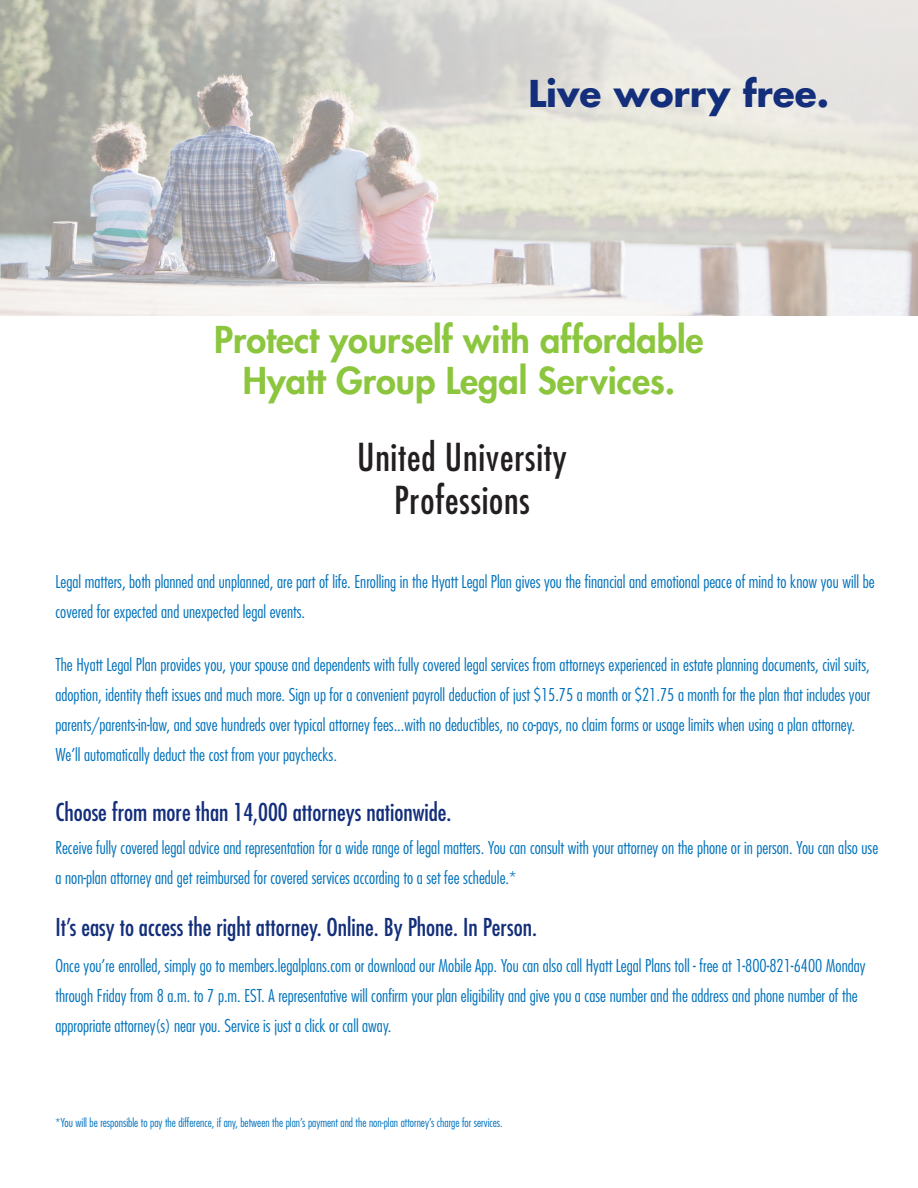
<style>
.page{position:relative;width:918px;height:1188px;background:#fff}
.page>*{position:absolute;margin:0;border:0;box-sizing:border-box;transform-origin:0 0}
.t1{font:condensed 37.5px/43.5px "Futura Std";letter-spacing:.02em;color:#231f20;text-align:center}
.t2{font:800 36px "Futura Std";color:#8bc63e}
.t3{font:700 36px "Futura Std";color:#132e7a}
.t4{font:condensed 24px "Futura Std";color:#132e7a}
.t5{font:300 condensed 17.25px/30px "Futura Std";color:#0072bc}
.t6{font:300 condensed 12px "Futura Std";color:#0072bc}
</style>
<div class="page">
<img style="left:0;top:0;width:918px;height:315px">
<p class="t3" style="left:528px;top:70px;width:302px">Live worry free.</p>
<p class="t2" style="left:214px;top:317px;width:491px">Protect yourself with affordable</p>
<p class="t2" style="left:243px;top:358px;width:434px">Hyatt Group Legal Services.</p>
<p class="t1" style="left:357px;top:435px;width:211px">United University<br>Professions</p>
<p class="t5" style="left:56px;top:567px;width:821px">Legal matters, both planned and unplanned, are part of life. Enrolling in the Hyatt Legal Plan gives you the financial and emotional peace of mind to know you will be covered for expected and unexpected legal events.</p>
<p class="t5" style="left:56px;top:649px;width:816px">The Hyatt Legal Plan provides you, your spouse and dependents with fully covered legal services from attorneys experienced in estate planning documents, civil suits, adoption, identity theft issues and much more. Sign up for a convenient payroll deduction of just $15.75 a month or $21.75 a month for the plan that includes your parents/parents-in-law, and save hundreds over typical attorney fees...with no deductibles, no co-pays, no claim forms or usage limits when using a plan attorney.<br>We’ll automatically deduct the cost from your paychecks.</p>
<p class="t4" style="left:56px;top:797px;width:397px">Choose from more than 14,000 attorneys nationwide.</p>
<p class="t5" style="left:56px;top:832px;width:824px">Receive fully covered legal advice and representation for a wide range of legal matters. You can consult with your attorney on the phone or in person. You can also use a non-plan attorney and get reimbursed for covered services according to a set fee schedule.*</p>
<p class="t4" style="left:56px;top:913px;width:483px">It’s easy to access the right attorney. Online. By Phone. In Person.</p>
<p class="t5" style="left:56px;top:950px;width:812px">Once you’re enrolled, simply go to members.legalplans.com or download our Mobile App. You can also call Hyatt Legal Plans toll - free at 1-800-821-6400 Monday through Friday from 8 a.m. to 7 p.m. EST. A representative will confirm your plan eligibility and give you a case number and the address and phone number of the appropriate attorney(s) near you. Service is just a click or call away.</p>
<p class="t6" style="left:56px;top:1116px;width:449px">*You will be responsible to pay the difference, if any, between the plan’s payment and the non-plan attorney’s charge for services.</p>
</div>
